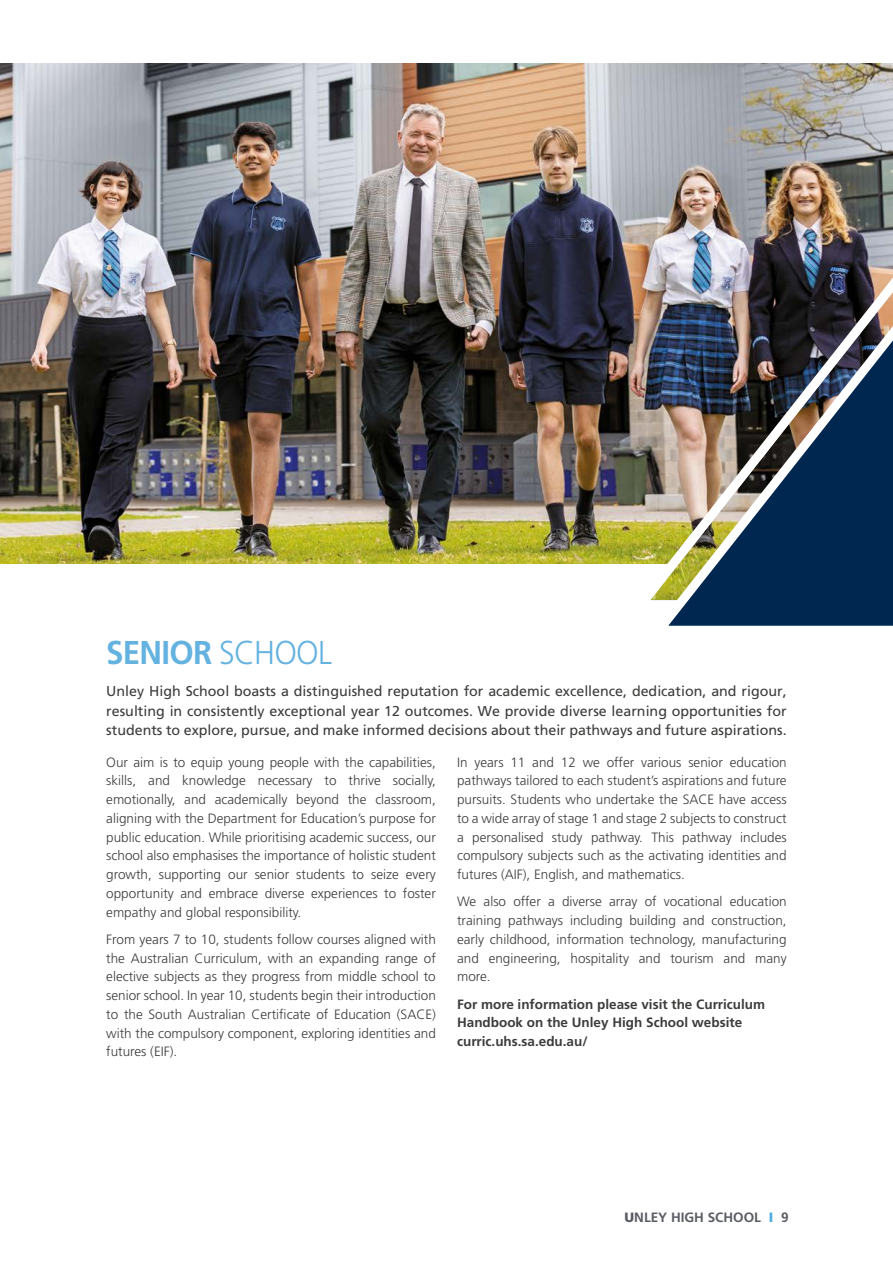
<style>
.page{position:relative;width:893px;height:1263px;background:#fff}
.page>*{position:absolute;margin:0;border:0;box-sizing:border-box;transform-origin:0 0}
.t1{font:700 33px "Frutiger";letter-spacing:-.025em;color:#64b2e0;scale:.95 1}
.t2{font:14.25px/19.5px "Frutiger";color:#3c3c3b;text-align:justify}
.t3{font:300 13.5px/18.8px "Frutiger";color:#3c3c3b;text-align:justify}
.t4{font:700 13.5px/18.8px "Frutiger";color:#3c3c3b}
.t5{font:700 13.5px "Frutiger";color:#5a5c63}
.s1{font-weight:300}
.s2{font-weight:900}
.s3{font-weight:900;color:#49aadd}
</style>
<div class="page">
<img style="left:0;top:64px;width:893px;height:499px">
<img style="left:622px;top:234px;width:18px;height:330px">
<img style="left:640px;top:234px;width:253px;height:392px">
<h1 class="t1" style="left:106px;top:633px;width:239px">SENIOR <span class="s1">SCHOOL</span></h1>
<p class="t2" style="left:106px;top:681px;width:682px">Unley High School boasts a distinguished reputation for academic excellence, dedication, and rigour, resulting in consistently exceptional year 12 outcomes. We provide diverse learning opportunities for students to explore, pursue, and make informed decisions about their pathways and future aspirations.</p>
<p class="t3" style="left:106px;top:752px;width:331px">Our aim is to equip young people with the capabilities, skills, and knowledge necessary to thrive socially, emotionally, and academically beyond the classroom, aligning with the Department for Education’s purpose for public education. While prioritising academic success, our school also emphasises the importance of holistic student growth, supporting our senior students to seize every opportunity and embrace diverse experiences to foster empathy and global responsibility.</p>
<p class="t3" style="left:106px;top:930px;width:331px">From years 7 to 10, students follow courses aligned with the Australian Curriculum, with an expanding range of elective subjects as they progress from middle school to senior school. In year 10, students begin their introduction to the South Australian Certificate of Education (SACE) with the compulsory component, exploring identities and futures (EIF).</p>
<p class="t3" style="left:457px;top:752px;width:331px">In years 11 and 12 we offer various senior education pathways tailored to each student’s aspirations and future pursuits. Students who undertake the SACE have access to a wide array of stage 1 and stage 2 subjects to construct a personalised study pathway. This pathway includes compulsory subjects such as the activating identities and futures (AIF), English, and mathematics.</p>
<p class="t3" style="left:457px;top:892px;width:331px">We also offer a diverse array of vocational education training pathways including building and construction, early childhood, information technology, manufacturing and engineering, hospitality and tourism and many more.</p>
<p class="t4" style="left:457px;top:994px;width:310px">For more information please visit the Curriculum<br>Handbook on the Unley High School website curric.uhs.sa.edu.au/</p>
<p class="t5" style="left:624px;top:1210px;width:166px"><span class="s2">U</span>NLEY HIGH SCHOOL <span class="s3">I</span> 9</p>
</div>
